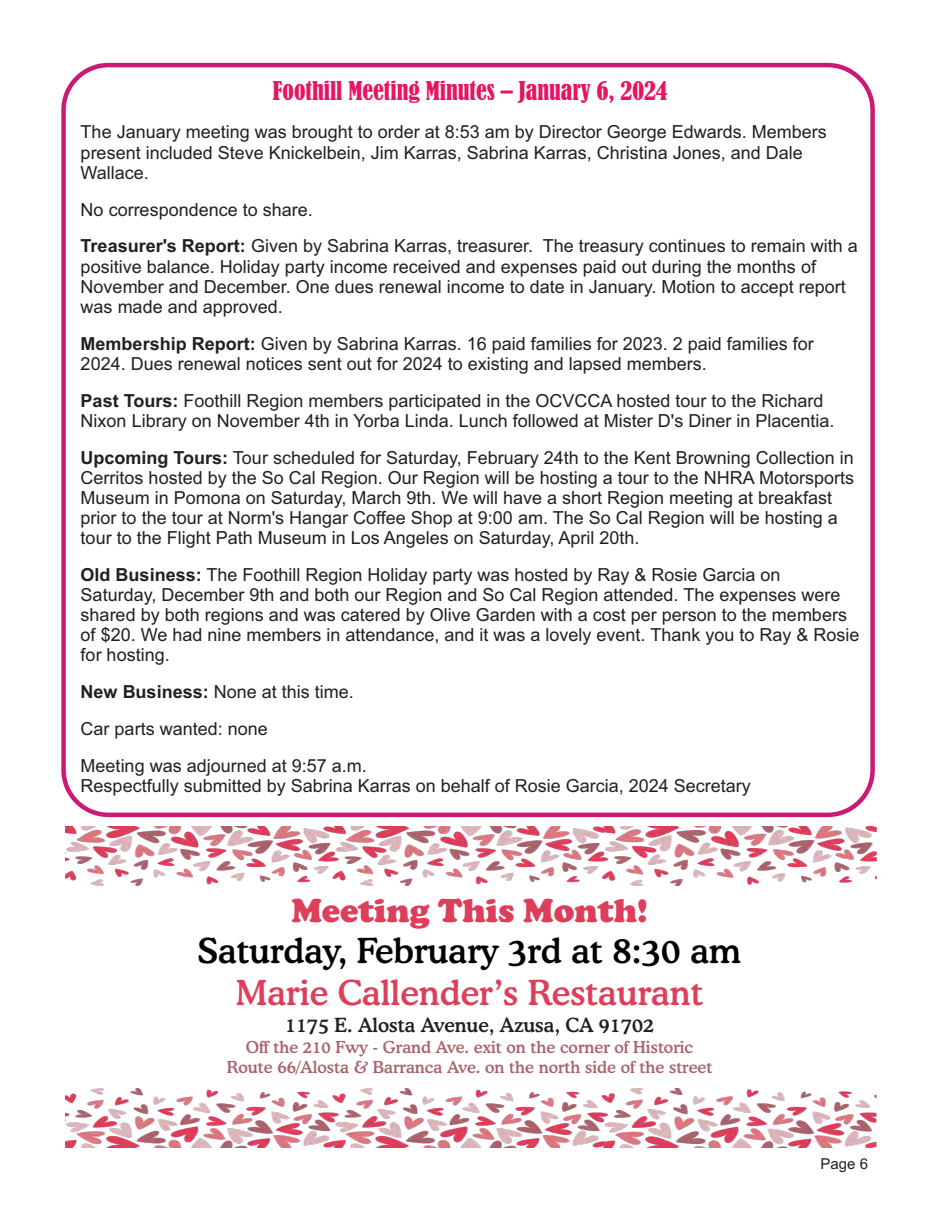
<style>
.page{position:relative;width:945px;height:1215px;background:#fff}
.page>*{position:absolute;margin:0;border:0;box-sizing:border-box;transform-origin:0 0}
.t1{font:500 34.5px "Cooper BT";color:#000}
.t2{font:500 34.5px "Cooper BT";color:#dd3f5b}
.t3{font:900 34.5px "Cooper";color:#dd3f5b}
.t4{font:condensed 24px "Bernard";color:#e91364}
.t5{font:500 19.5px "Cooper BT";color:#231f20}
.t6{font:18px/20.1px "Arial";color:#231f20}
.t7{font:500 16.5px/20px "Cooper BT";color:#aa646c;text-align:center}
.t8{font:15px "Arial";color:#231f20}
.s1{font-weight:700}
</style>
<div class="page">
<div style="left:61px;top:63px;width:814px;height:754px;border:4px solid #cc1975;border-radius:45px"></div>
<img style="left:66px;top:1088px;width:810px;height:59px">
<img style="left:65px;top:826px;width:812px;height:59px">
<h2 class="t4" style="left:273px;top:81px;width:396px">Foothill Meeting Minutes – January 6, 2024</h2>
<p class="t6" style="left:81px;top:124px;width:748px">The January meeting was brought to order at 8:53 am by Director George Edwards. Members present included Steve Knickelbein, Jim Karras, Sabrina Karras, Christina Jones, and Dale<br>Wallace.</p>
<p class="t6" style="left:81px;top:192px;width:779px;line-height:36.9px">No correspondence to share.<br><span class="s1">Treasurer's Report:</span> Given by Sabrina Karras, treasurer. The treasury continues to remain with a</p>
<p class="t6" style="left:81px;top:258px;width:767px">positive balance. Holiday party income received and expenses paid out during the months of<br>November and December. One dues renewal income to date in January. Motion to accept report was made and approved.</p>
<p class="t6" style="left:81px;top:335px;width:735px"><span class="s1">Membership Report:</span> Given by Sabrina Karras. 16 paid families for 2023. 2 paid families for<br>2024. Dues renewal notices sent out for 2024 to existing and lapsed members.</p>
<p class="t6" style="left:81px;top:392px;width:755px"><span class="s1">Past Tours:</span> Foothill Region members participated in the OCVCCA hosted tour to the Richard<br>Nixon Library on November 4th in Yorba Linda. Lunch followed at Mister D's Diner in Placentia.</p>
<p class="t6" style="left:81px;top:449px;width:775px"><span class="s1">Upcoming Tours:</span> Tour scheduled for Saturday, February 24th to the Kent Browning Collection in Cerritos hosted by the So Cal Region. Our Region will be hosting a tour to the NHRA Motorsports Museum in Pomona on Saturday, March 9th. We will have a short Region meeting at breakfast prior to the tour at Norm's Hangar Coffee Shop at 9:00 am. The So Cal Region will be hosting a tour to the Flight Path Museum in Los Angeles on Saturday, April 20th.</p>
<p class="t6" style="left:81px;top:566px;width:780px"><span class="s1">Old Business:</span> The Foothill Region Holiday party was hosted by Ray &amp; Rosie Garcia on Saturday, December 9th and both our Region and So Cal Region attended. The expenses were shared by both regions and was catered by Olive Garden with a cost per person to the members of $20. We had nine members in attendance, and it was a lovely event. Thank you to Ray &amp; Rosie for hosting.</p>
<p class="t6" style="left:81px;top:675px;width:288px;line-height:36.9px"><span class="s1">New Business:</span> None at this time.<br>Car parts wanted: none<br>Meeting was adjourned at 9:57 a.m.</p>
<p class="t6" style="left:81px;top:777px;width:672px">Respectfully submitted by Sabrina Karras on behalf of Rosie Garcia, 2024 Secretary</p>
<h1 class="t3" style="left:291px;top:899px;width:358px">Meeting This Month!</h1>
<h1 class="t1" style="left:198px;top:937px;width:545px">Saturday, February 3rd at 8:30 am</h1>
<h1 class="t2" style="left:236px;top:979px;width:469px">Marie Callender’s Restaurant</h1>
<p class="t5" style="left:285px;top:1017px;width:371px">1175 E. Alosta Avenue, Azusa, CA 91702</p>
<p class="t7" style="left:227px;top:1039px;width:487px">Off the 210 Fwy - Grand Ave. exit on the corner of Historic<br>Route 66/Alosta &amp; Barranca Ave. on the north side of the street</p>
<p class="t8" style="left:821px;top:1158px;width:49px">Page 6</p>
</div>
